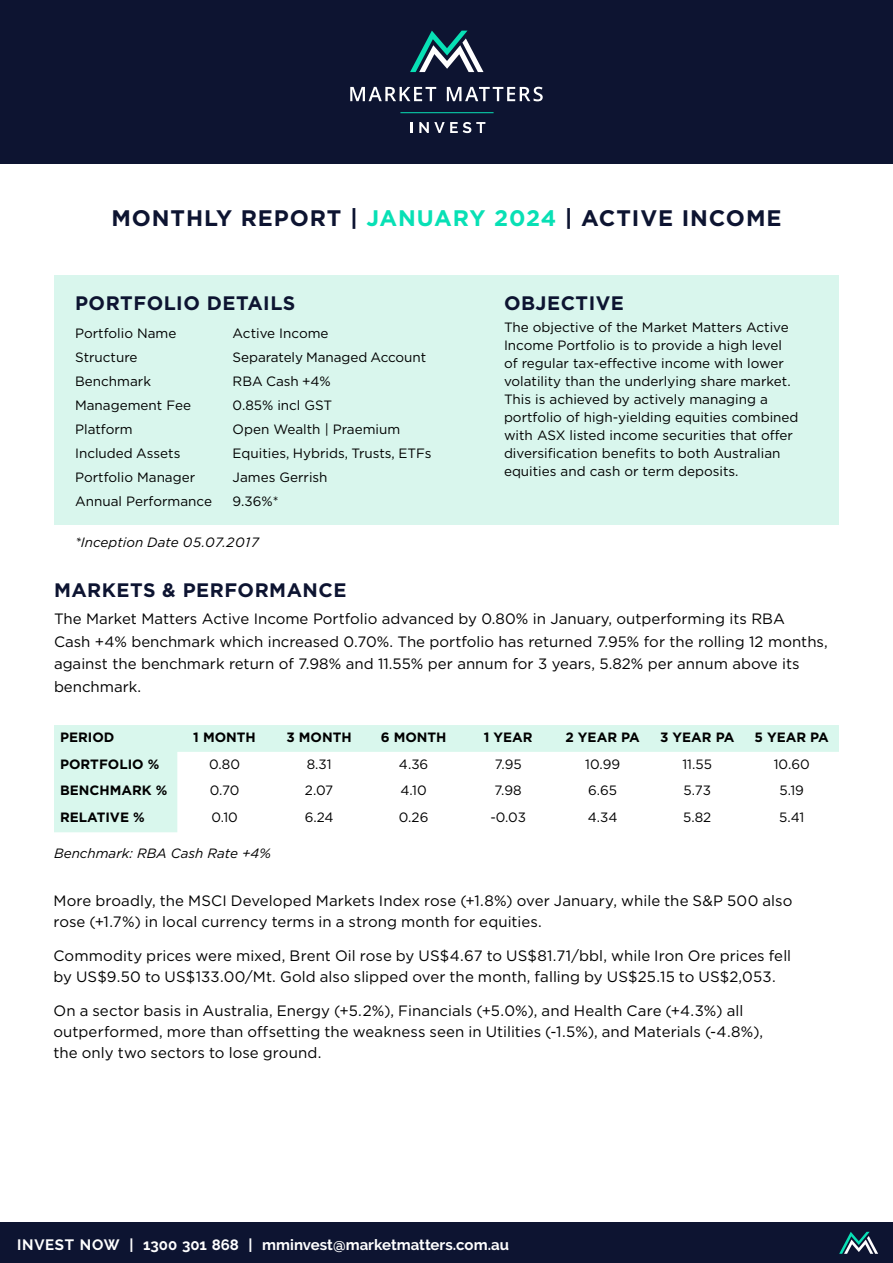
<style>
.page{position:relative;width:893px;height:1263px;background:#fff}
.page>*{position:absolute;margin:0;border:0;box-sizing:border-box;transform-origin:0 0}
.t1{font:700 22.5px "Gotham";letter-spacing:.04em;color:#0d1431}
.t2{font:700 19.5px "Gotham";letter-spacing:.025em;color:#0d1431}
.t3{font:15px/21px "Gotham";color:#000}
.t4{font:700 15px "Raleway";color:#fff}
.t5{font:13.5px/18px "Gotham";color:#000}
.t6{font:700 13.5px "Gotham";color:#000}
.t7{font:italic 13.5px "Gotham";color:#000}
.s1{color:#08e0b5}
</style>
<div class="page">
<div style="left:0;top:0;width:893px;height:164px;background:#0d1431"></div>
<div style="left:0;top:1222px;width:893px;height:41px;background:#0d1431"></div>
<svg style="left:410px;top:31px;width:73px;height:41px"></svg>
<svg style="left:350px;top:87px;width:86px;height:14px"></svg>
<svg style="left:447px;top:87px;width:96px;height:14px"></svg>
<svg style="left:411px;top:122px;width:2px;height:11px"></svg>
<svg style="left:419px;top:122px;width:66px;height:11px"></svg>
<hr style="left:400px;top:112px;width:94px;height:1px;background:#08e0b5">
<svg style="left:839px;top:1232px;width:39px;height:22px"></svg>
<svg style="left:54px;top:725px;width:785px;height:107px"></svg>
<div style="left:54px;top:275px;width:785px;height:250px;background:#d9f6ed"></div>
<h1 class="t1" style="left:111px;top:204px;width:671px">MONTHLY REPORT | <span class="s1">JANUARY 2024</span> | ACTIVE INCOME</h1>
<h2 class="t2" style="left:75px;top:290px;width:222px">PORTFOLIO DETAILS</h2>
<p class="t5" style="left:75px;top:324px;width:103px">Portfolio Name</p>
<p class="t5" style="left:233px;top:324px;width:97px">Active Income</p>
<p class="t5" style="left:75px;top:348px;width:64px">Structure</p>
<p class="t5" style="left:233px;top:348px;width:195px">Separately Managed Account</p>
<p class="t5" style="left:75px;top:372px;width:77px">Benchmark</p>
<p class="t5" style="left:233px;top:372px;width:100px">RBA Cash +4%</p>
<p class="t5" style="left:75px;top:396px;width:117px">Management Fee</p>
<p class="t5" style="left:233px;top:396px;width:101px">0.85% incl GST</p>
<p class="t5" style="left:75px;top:420px;width:59px">Platform</p>
<p class="t5" style="left:233px;top:420px;width:169px">Open Wealth | Praemium</p>
<p class="t5" style="left:75px;top:444px;width:107px">Included Assets</p>
<p class="t5" style="left:233px;top:444px;width:200px">Equities, Hybrids, Trusts, ETFs</p>
<p class="t5" style="left:75px;top:468px;width:122px">Portfolio Manager</p>
<p class="t5" style="left:233px;top:468px;width:96px">James Gerrish</p>
<p class="t5" style="left:75px;top:492px;width:138px">Annual Performance</p>
<p class="t5" style="left:233px;top:492px;width:47px">9.36%*</p>
<p class="t7" style="left:75px;top:533px;width:185px">*Inception Date 05.07.2017</p>
<h2 class="t2" style="left:504px;top:290px;width:121px">OBJECTIVE</h2>
<p class="t5" style="left:504px;top:318px;width:296px">The objective of the Market Matters Active Income Portfolio is to provide a high level of regular tax-effective income with lower volatility than the underlying share market.<br>This is achieved by actively managing a portfolio of high-yielding equities combined with ASX listed income securities that offer diversification benefits to both Australian equities and cash or term deposits.</p>
<h2 class="t2" style="left:54px;top:577px;width:294px">MARKETS &amp; PERFORMANCE</h2>
<p class="t3" style="left:54px;top:607px;width:775px;line-height:22.5px">The Market Matters Active Income Portfolio advanced by 0.80% in January, outperforming its RBA<br>Cash +4% benchmark which increased 0.70%. The portfolio has returned 7.95% for the rolling 12 months, against the benchmark return of 7.98% and 11.55% per annum for 3 years, 5.82% per annum above its benchmark.</p>
<p class="t6" style="left:60px;top:728px;width:56px">PERIOD</p>
<p class="t6" style="left:193px;top:728px;width:64px">1 MONTH</p>
<p class="t6" style="left:286px;top:728px;width:67px">3 MONTH</p>
<p class="t6" style="left:381px;top:728px;width:67px">6 MONTH</p>
<p class="t6" style="left:484px;top:728px;width:50px">1 YEAR</p>
<p class="t6" style="left:565px;top:728px;width:76px">2 YEAR PA</p>
<p class="t6" style="left:660px;top:728px;width:76px">3 YEAR PA</p>
<p class="t6" style="left:754px;top:728px;width:76px">5 YEAR PA</p>
<p class="t6" style="left:60px;top:755px;width:101px">PORTFOLIO %</p>
<p class="t5" style="left:209px;top:755px;width:32px">0.80</p>
<p class="t5" style="left:307px;top:755px;width:26px">8.31</p>
<p class="t5" style="left:399px;top:755px;width:31px">4.36</p>
<p class="t5" style="left:495px;top:755px;width:28px">7.95</p>
<p class="t5" style="left:585px;top:755px;width:36px">10.99</p>
<p class="t5" style="left:682px;top:755px;width:31px">11.55</p>
<p class="t5" style="left:774px;top:755px;width:37px">10.60</p>
<p class="t6" style="left:60px;top:782px;width:109px">BENCHMARK %</p>
<p class="t5" style="left:210px;top:781px;width:31px">0.70</p>
<p class="t5" style="left:305px;top:781px;width:30px">2.07</p>
<p class="t5" style="left:401px;top:781px;width:28px">4.10</p>
<p class="t5" style="left:495px;top:781px;width:29px">7.98</p>
<p class="t5" style="left:588px;top:781px;width:31px">6.65</p>
<p class="t5" style="left:684px;top:781px;width:29px">5.73</p>
<p class="t5" style="left:779px;top:781px;width:26px">5.19</p>
<p class="t6" style="left:60px;top:808px;width:86px">RELATIVE %</p>
<p class="t5" style="left:211px;top:808px;width:28px">0.10</p>
<p class="t5" style="left:305px;top:808px;width:30px">6.24</p>
<p class="t5" style="left:399px;top:808px;width:31px">0.26</p>
<p class="t5" style="left:490px;top:808px;width:37px">-0.03</p>
<p class="t5" style="left:588px;top:808px;width:31px">4.34</p>
<p class="t5" style="left:683px;top:808px;width:30px">5.82</p>
<p class="t5" style="left:779px;top:808px;width:27px">5.41</p>
<p class="t7" style="left:54px;top:844px;width:218px">Benchmark: RBA Cash Rate +4%</p>
<p class="t3" style="left:53px;top:890px;width:740px">More broadly, the MSCI Developed Markets Index rose (+1.8%) over January, while the S&amp;P 500 also rose (+1.7%) in local currency terms in a strong month for equities.</p>
<p class="t3" style="left:53px;top:945px;width:739px">Commodity prices were mixed, Brent Oil rose by US$4.67 to US$81.71/bbl, while Iron Ore prices fell by US$9.50 to US$133.00/Mt. Gold also slipped over the month, falling by US$25.15 to US$2,053.</p>
<p class="t3" style="left:53px;top:1000px;width:711px">On a sector basis in Australia, Energy (+5.2%), Financials (+5.0%), and Health Care (+4.3%) all outperformed, more than offsetting the weakness seen in Utilities (-1.5%), and Materials (-4.8%), the only two sectors to lose ground.</p>
<p class="t4" style="left:17px;top:1236px;width:493px">INVEST NOW | 1300 301 868 | mminvest@marketmatters.com.au</p>
</div>
